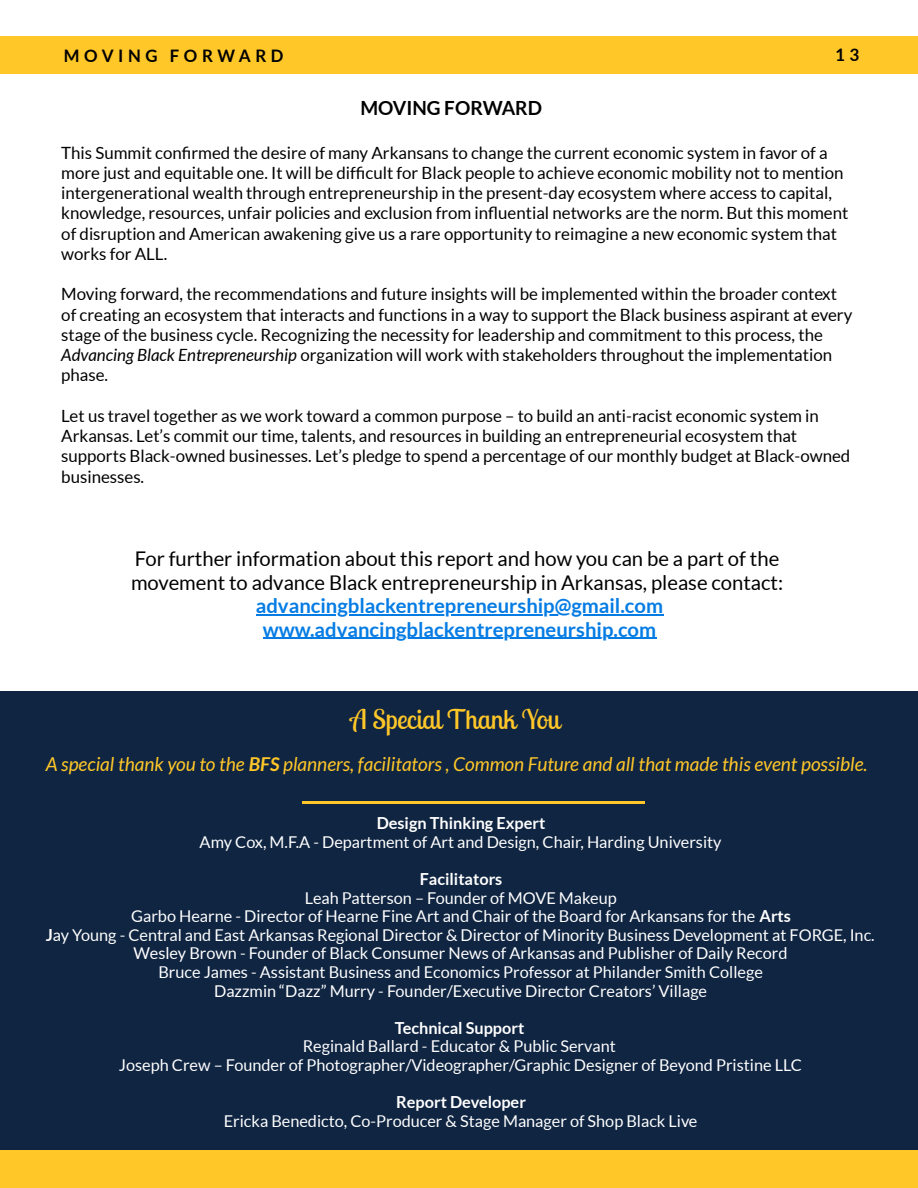
<style>
.page{position:relative;width:918px;height:1188px;background:#fff}
.page>*{position:absolute;margin:0;border:0;box-sizing:border-box;transform-origin:0 0}
.t1{font:27px "Lobster Two";color:#ffc728}
.t2{font:20.25px/23.7px "Lato";color:#000}
.t3{font:700 20.25px/23.7px "Lato";color:#047ce4;text-align:center}
.t4{font:italic 19.05px "Lato";color:#ffc728}
.t5{font:700 19.05px "Lato";color:#000}
.t6{font:16.8px/20.2px "Lato";color:#000}
.t7{font:700 16.8px "Lato";letter-spacing:.27em;color:#000}
.t8{font:16.35px/18.6px "Lato";color:#fff;text-align:center}
.t9{font:700 16.35px "Lato";color:#fff}
.s1{font-style:italic}
.s2{font-weight:700}
</style>
<div class="page">
<div style="left:0;top:691px;width:918px;height:497px;background:#102542"></div>
<hr style="left:303px;top:801px;width:83px;height:2px;background:#ffc728">
<hr style="left:386px;top:801px;width:83px;height:2px;background:#ffc728">
<hr style="left:469px;top:801px;width:84px;height:2px;background:#ffc728">
<hr style="left:553px;top:801px;width:83px;height:2px;background:#ffc728">
<svg style="left:636px;top:801px;width:9px;height:2px"></svg>
<div style="left:0;top:37px;width:918px;height:37px;background:#ffc728"></div>
<div style="left:0;top:1150px;width:918px;height:38px;background:#ffc728"></div>
<hr style="left:256px;top:614px;width:407px;height:1px;background:#047ce4">
<hr style="left:263px;top:638px;width:394px;height:1px;background:#047ce4">
<p class="t7" style="left:64px;top:46px;width:221px">MOVING FORWARD</p>
<p class="t7" style="left:835px;top:46px;width:26px">1 3</p>
<p class="t5" style="left:360px;top:97px;width:183px">MOVING FORWARD</p>
<p class="t6" style="left:61px;top:142px;width:789px">This Summit confirmed the desire of many Arkansans to change the current economic system in favor of a more just and equitable one. It will be difficult for Black people to achieve economic mobility not to mention intergenerational wealth through entrepreneurship in the present-day ecosystem where access to capital, knowledge, resources, unfair policies and exclusion from influential networks are the norm. But this moment of disruption and American awakening give us a rare opportunity to reimagine a new economic system that works for ALL.</p>
<p class="t6" style="left:61px;top:284px;width:793px">Moving forward, the recommendations and future insights will be implemented within the broader context of creating an ecosystem that interacts and functions in a way to support the Black business aspirant at every stage of the business cycle. Recognizing the necessity for leadership and commitment to this process, the <span class="s1">Advancing Black Entrepreneurship</span> organization will work with stakeholders throughout the implementation phase.</p>
<p class="t6" style="left:61px;top:406px;width:791px">Let us travel together as we work toward a common purpose – to build an anti-racist economic system in Arkansas. Let’s commit our time, talents, and resources in building an entrepreneurial ecosystem that supports Black-owned businesses. Let’s pledge to spend a percentage of our monthly budget at Black-owned businesses.</p>
<p class="t2" style="left:131px;top:547px;width:654px">For further information about this report and how you can be a part of the movement to advance Black entrepreneurship in Arkansas, please contact:</p>
<p class="t3" style="left:256px;top:594px;width:409px">advancingblackentrepreneurship@gmail.com www.advancingblackentrepreneurship.com</p>
<h1 class="t1" style="left:350px;top:702px;width:211px">A Special Thank You</h1>
<p class="t4" style="left:46px;top:754px;width:823px">A special thank you to the <span class="s2">BFS</span> planners, facilitators , Common Future and all that made this event possible.</p>
<p class="t9" style="left:377px;top:814px;width:170px">Design Thinking Expert</p>
<p class="t8" style="left:200px;top:833px;width:523px">Amy Cox, M.F.A - Department of Art and Design, Chair, Harding University</p>
<p class="t9" style="left:420px;top:870px;width:84px">Facilitators</p>
<p class="t8" style="left:46px;top:888px;width:830px">Leah Patterson – Founder of MOVE Makeup<br>Garbo Hearne - Director of Hearne Fine Art and Chair of the Board for Arkansans for the <span class="s2">Arts<br>J</span>ay Young - Central and East Arkansas Regional Director &amp; Director of Minority Business Development at FORGE, Inc.<br>Wesley Brown - Founder of Black Consumer News of Arkansas and Publisher of Daily Record<br>Bruce James - Assistant Business and Economics Professor at Philander Smith College<br>Dazzmin “Dazz” Murry - Founder/Executive Director Creators’ Village</p>
<p class="t9" style="left:395px;top:1018px;width:131px">Technical Support</p>
<p class="t8" style="left:119px;top:1037px;width:684px">Reginald Ballard - Educator &amp; Public Servant<br>Joseph Crew – Founder of Photographer/Videographer/Graphic Designer of Beyond Pristine LLC</p>
<p class="t9" style="left:396px;top:1093px;width:131px">Report Developer</p>
<p class="t8" style="left:224px;top:1112px;width:475px">Ericka Benedicto, Co-Producer &amp; Stage Manager of Shop Black Live</p>
</div>
